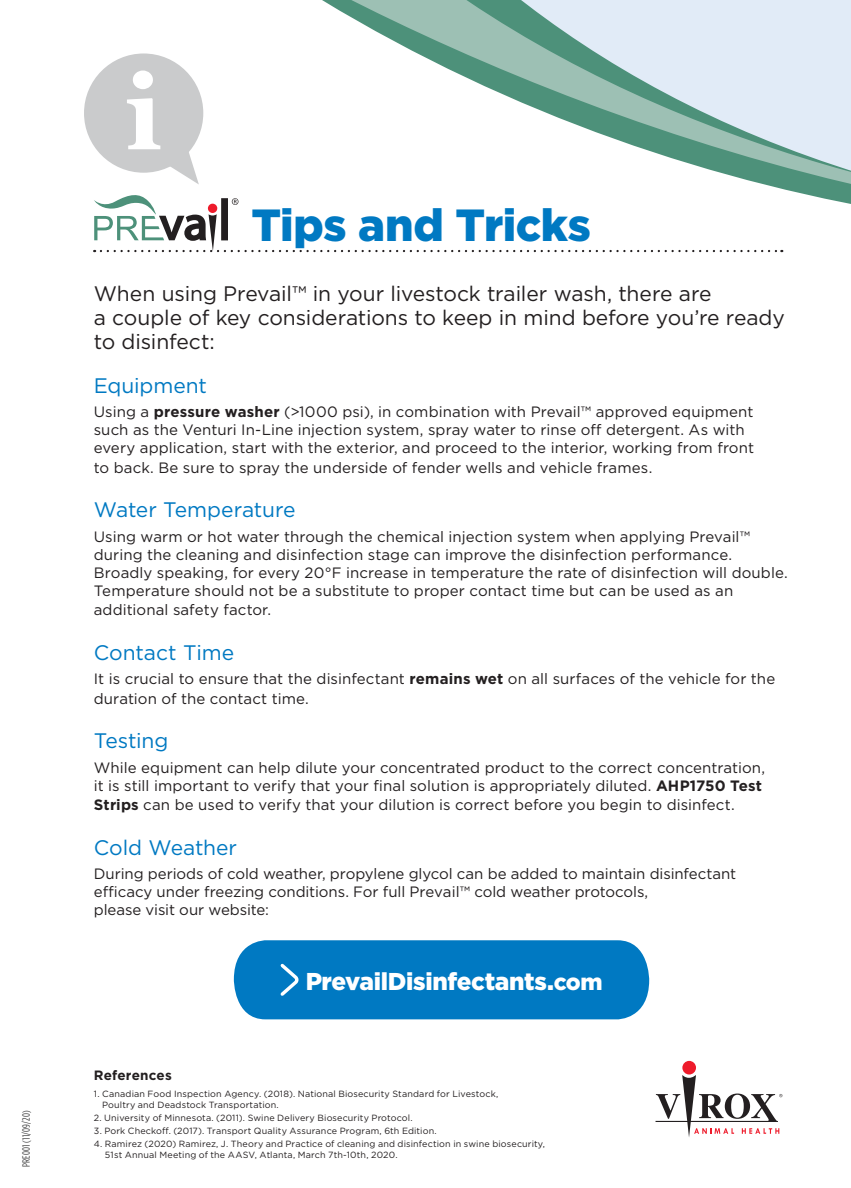
<style>
.page{position:relative;width:851px;height:1188px;background:#fff}
.page>*{position:absolute;margin:0;border:0;box-sizing:border-box;transform-origin:0 0}
.t1{font:900 45px "Gotham";letter-spacing:-.01em;color:#0079c2}
.URL___Bottom{font:900 24.3px "Gotham";letter-spacing:-.015em;color:#fff}
.Tip_Intro{font:21px/24px "Gotham";letter-spacing:-.005em;color:#231f20}
.Tip_Title{font:21px "Gotham";letter-spacing:-.005em;color:#0079c2}
.Tip_Body{font:15px/18px "Gotham";letter-spacing:.005em;color:#231f20}
.Reference_Title{font:700 13.5px "Gotham";letter-spacing:.01em;color:#231f20}
.t2{font:10.5px "Gotham Condensed";letter-spacing:.015em;color:#3e3e3f}
.Legal{font:9px/10.5px "Gotham";letter-spacing:.015em;color:#231f20}
.s1{font-weight:700}
.s2{font-size:22.8px}
</style>
<div class="page">
<svg style="left:202px;top:0;width:648px;height:253px"></svg>
<div style="left:682px;top:1061px;width:14px;height:14px;background:#ee1b2b;border-radius:50%"></div>
<svg style="left:655px;top:1075px;width:127px;height:62px"></svg>
<div style="left:234px;top:940px;width:415px;height:79px;background:#0079c2"></div>
<div style="left:84px;top:53px;width:119px;height:120px;background:#cacbcc;border-radius:50%"></div>
<svg style="left:167px;top:147px;width:32px;height:37px"></svg>
<svg style="left:127px;top:71px;width:33px;height:78px"></svg>
<svg style="left:94px;top:193px;width:688px;height:59px"></svg>
<p class="t2" style="left:20px;top:1167px;width:58px;rotate:-90deg">PRE001 (11/09/20)</p>
<p class="t1" style="left:251px;top:194px;width:341px">Tips and Tricks</p>
<p class="Tip_Intro" style="left:94px;top:281px;width:692px">When using Prevail™ in your livestock trailer wash, there are<br>a couple of key considerations to keep in mind before you’re ready to disinfect:</p>
<p class="Tip_Title" style="left:94px;top:372px;width:115px">Equipment</p>
<p class="Tip_Body" style="left:94px;top:403px;width:661px">Using a <span class="s1">pressure washer</span> (&gt;1000 psi), in combination with Prevail™ approved equipment such as the Venturi In-Line injection system, spray water to rinse off detergent. As with every application, start with the exterior, and proceed to the interior, working from front</p>
<p class="Tip_Body" style="left:94px;top:458px;width:560px">to back. Be sure to spray the underside of fender wells and vehicle frames.</p>
<p class="Tip_Title" style="left:94px;top:496px;width:203px">Water Temperature</p>
<p class="Tip_Body" style="left:94px;top:527px;width:695px">Using warm or hot water through the chemical injection system when applying Prevail™ during the cleaning and disinfection stage can improve the disinfection performance.<br>Broadly speaking, for every 20°F increase in temperature the rate of disinfection will double.<br>Temperature should not be a substitute to proper contact time but can be used as an</p>
<p class="Tip_Body" style="left:94px;top:601px;width:179px">additional safety factor.</p>
<p class="Tip_Title" style="left:94px;top:639px;width:142px">Contact Time</p>
<p class="Tip_Body" style="left:94px;top:669px;width:683px;line-height:19.5px">It is crucial to ensure that the disinfectant <span class="s1">remains wet</span> on all surfaces of the vehicle for the duration of the contact time.</p>
<p class="Tip_Title" style="left:94px;top:727px;width:76px">Testing</p>
<p class="Tip_Body" style="left:94px;top:758px;width:672px">While equipment can help dilute your concentrated product to the correct concentration, it is still important to verify that your final solution is appropriately diluted. <span class="s1">AHP1750 Test</span></p>
<p class="Tip_Body" style="left:94px;top:796px;width:642px"><span class="s1">Strips</span> can be used to verify that your dilution is correct before you begin to disinfect.</p>
<p class="Tip_Title" style="left:94px;top:834px;width:145px">Cold Weather</p>
<p class="Tip_Body" style="left:94px;top:865px;width:644px">During periods of cold weather, propylene glycol can be added to maintain disinfectant efficacy under freezing conditions. For full Prevail™ cold weather protocols,<br>please visit our website:</p>
<p class="URL___Bottom" style="left:306px;top:964px;width:298px">PrevailDisinfectants.<span class="s2">com</span></p>
<p class="Reference_Title" style="left:94px;top:1066px;width:79px">References</p>
<p class="Legal" style="left:102px;top:1088px;width:397px;text-indent:-8px">1. Canadian Food Inspection Agency. (2018). National Biosecurity Standard for Livestock,<br>Poultry and Deadstock Transportation.</p>
<p class="Legal" style="left:94px;top:1112px;width:320px">2. University of Minnesota. (2011). Swine Delivery Biosecurity Protocol.</p>
<p class="Legal" style="left:94px;top:1125px;width:344px">3. Pork Checkoff. (2017). Transport Quality Assurance Program, 6th Edition.</p>
<p class="Legal" style="left:105px;top:1139px;width:442px;text-indent:-11px">4. Ramirez (2020) Ramirez, J. Theory and Practice of cleaning and disinfection in swine biosecurity,<br>51st Annual Meeting of the AASV, Atlanta, March 7th-10th, 2020.</p>
</div>
